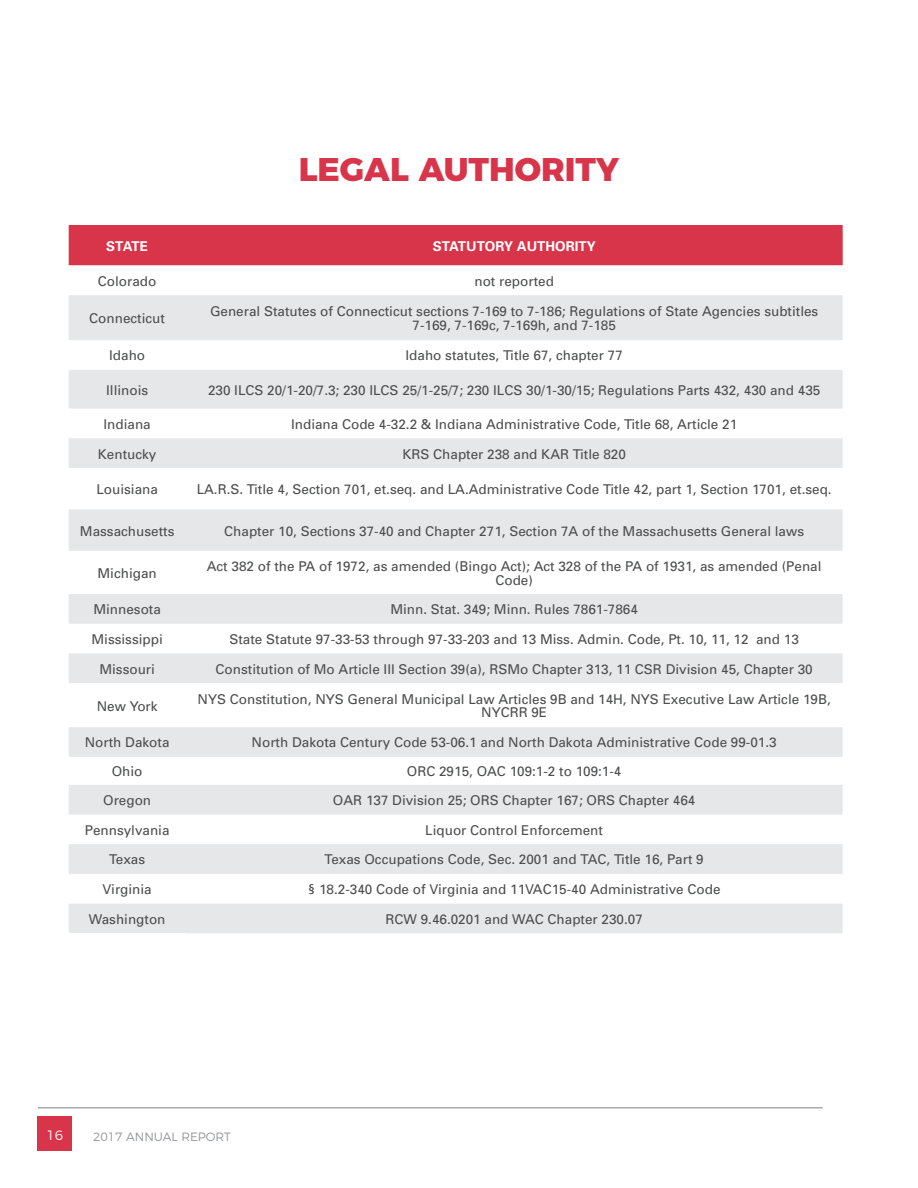
<style>
.page{position:relative;width:918px;height:1188px;background:#fff}
.page>*{position:absolute;margin:0;border:0;box-sizing:border-box;transform-origin:0 0}
.t1{font:800 32.85px "Montserrat";color:#d8354b}
.t2{font:13.5px/13.5px "Univers";color:#4b4c4d;text-align:center}
.t3{font:700 13.5px "Univers";color:#fff}
.t4{font:300 13.5px "Montserrat";color:#fff}
.t5{font:300 12px "Montserrat";color:#939598}
</style>
<div class="page">
<hr style="left:38px;top:1107px;width:785px;height:1px;background:#a8a9ad">
<div style="left:38px;top:1116px;width:34px;height:34px;background:#d8354b"></div>
<div style="left:69px;top:225px;width:774px;height:41px;background:#d8354b"></div>
<svg style="left:69px;top:295px;width:774px;height:579px;fill:#e6e7e9"></svg>
<div style="left:69px;top:904px;width:774px;height:29px;background:#e6e7e9"></div>
<p class="t1" style="left:299px;top:142px;width:322px">LEGAL AUTHORITY</p>
<p class="t3" style="left:106px;top:237px;width:43px">STATE</p>
<p class="t3" style="left:433px;top:237px;width:165px">STATUTORY AUTHORITY</p>
<p class="t2" style="left:98px;top:274px;width:60px">Colorado</p>
<p class="t2" style="left:474px;top:274px;width:81px">not reported</p>
<p class="t2" style="left:89px;top:311px;width:77px">Connecticut</p>
<p class="t2" style="left:210px;top:305px;width:610px">General Statutes of Connecticut sections 7-169 to 7-186; Regulations of State Agencies subtitles<br>7-169, 7-169c, 7-169h, and 7-185</p>
<p class="t2" style="left:109px;top:349px;width:38px">Idaho</p>
<p class="t2" style="left:406px;top:349px;width:219px">Idaho statutes, Title 67, chapter 77</p>
<p class="t2" style="left:106px;top:383px;width:44px">Illinois</p>
<p class="t2" style="left:208px;top:383px;width:614px">230 ILCS 20/1-20/7.3; 230 ILCS 25/1-25/7; 230 ILCS 30/1-30/15; Regulations Parts 432, 430 and 435</p>
<p class="t2" style="left:104px;top:417px;width:49px">Indiana</p>
<p class="t2" style="left:291px;top:417px;width:448px">Indiana Code 4-32.2 &amp; Indiana Administrative Code, Title 68, Article 21</p>
<p class="t2" style="left:98px;top:447px;width:60px">Kentucky</p>
<p class="t2" style="left:403px;top:447px;width:225px">KRS Chapter 238 and KAR Title 820</p>
<p class="t2" style="left:96px;top:482px;width:63px">Louisiana</p>
<p class="t2" style="left:197px;top:482px;width:636px">LA.R.S. Title 4, Section 701, et.seq. and LA.Administrative Code Title 42, part 1, Section 1701, et.seq.</p>
<p class="t2" style="left:80px;top:524px;width:96px">Massachusetts</p>
<p class="t2" style="left:224px;top:524px;width:581px">Chapter 10, Sections 37-40 and Chapter 271, Section 7A of the Massachusetts General laws</p>
<p class="t2" style="left:98px;top:566px;width:61px">Michigan</p>
<p class="t2" style="left:207px;top:559px;width:616px">Act 382 of the PA of 1972, as amended (Bingo Act); Act 328 of the PA of 1931, as amended (Penal<br>Code)</p>
<p class="t2" style="left:93px;top:603px;width:69px">Minnesota</p>
<p class="t2" style="left:390px;top:603px;width:249px">Minn. Stat. 349; Minn. Rules 7861-7864</p>
<p class="t2" style="left:92px;top:632px;width:73px">Mississippi</p>
<p class="t2" style="left:229px;top:632px;width:571px">State Statute 97-33-53 through 97-33-203 and 13 Miss. Admin. Code, Pt. 10, 11, 12 and 13</p>
<p class="t2" style="left:99px;top:662px;width:57px">Missouri</p>
<p class="t2" style="left:216px;top:662px;width:599px">Constitution of Mo Article III Section 39(a), RSMo Chapter 313, 11 CSR Division 45, Chapter 30</p>
<p class="t2" style="left:97px;top:699px;width:62px">New York</p>
<p class="t2" style="left:198px;top:692px;width:635px">NYS Constitution, NYS General Municipal Law Articles 9B and 14H, NYS Executive Law Article 19B,<br>NYCRR 9E</p>
<p class="t2" style="left:85px;top:736px;width:86px">North Dakota</p>
<p class="t2" style="left:252px;top:736px;width:527px">North Dakota Century Code 53-06.1 and North Dakota Administrative Code 99-01.3</p>
<p class="t2" style="left:112px;top:765px;width:32px">Ohio</p>
<p class="t2" style="left:407px;top:765px;width:216px">ORC 2915, OAC 109:1-2 to 109:1-4</p>
<p class="t2" style="left:103px;top:793px;width:50px">Oregon</p>
<p class="t2" style="left:333px;top:793px;width:364px">OAR 137 Division 25; ORS Chapter 167; ORS Chapter 464</p>
<p class="t2" style="left:85px;top:823px;width:86px">Pennsylvania</p>
<p class="t2" style="left:425px;top:823px;width:179px">Liquor Control Enforcement</p>
<p class="t2" style="left:109px;top:853px;width:38px">Texas</p>
<p class="t2" style="left:325px;top:853px;width:381px">Texas Occupations Code, Sec. 2001 and TAC, Title 16, Part 9</p>
<p class="t2" style="left:103px;top:882px;width:51px">Virginia</p>
<p class="t2" style="left:308px;top:882px;width:414px">§ 18.2-340 Code of Virginia and 11VAC15-40 Administrative Code</p>
<p class="t2" style="left:89px;top:912px;width:78px">Washington</p>
<p class="t2" style="left:385px;top:912px;width:259px">RCW 9.46.0201 and WAC Chapter 230.07</p>
<p class="t4" style="left:46px;top:1124px;width:18px">16</p>
<p class="t5" style="left:93px;top:1127px;width:139px">2017 ANNUAL REPORT</p>
</div>
